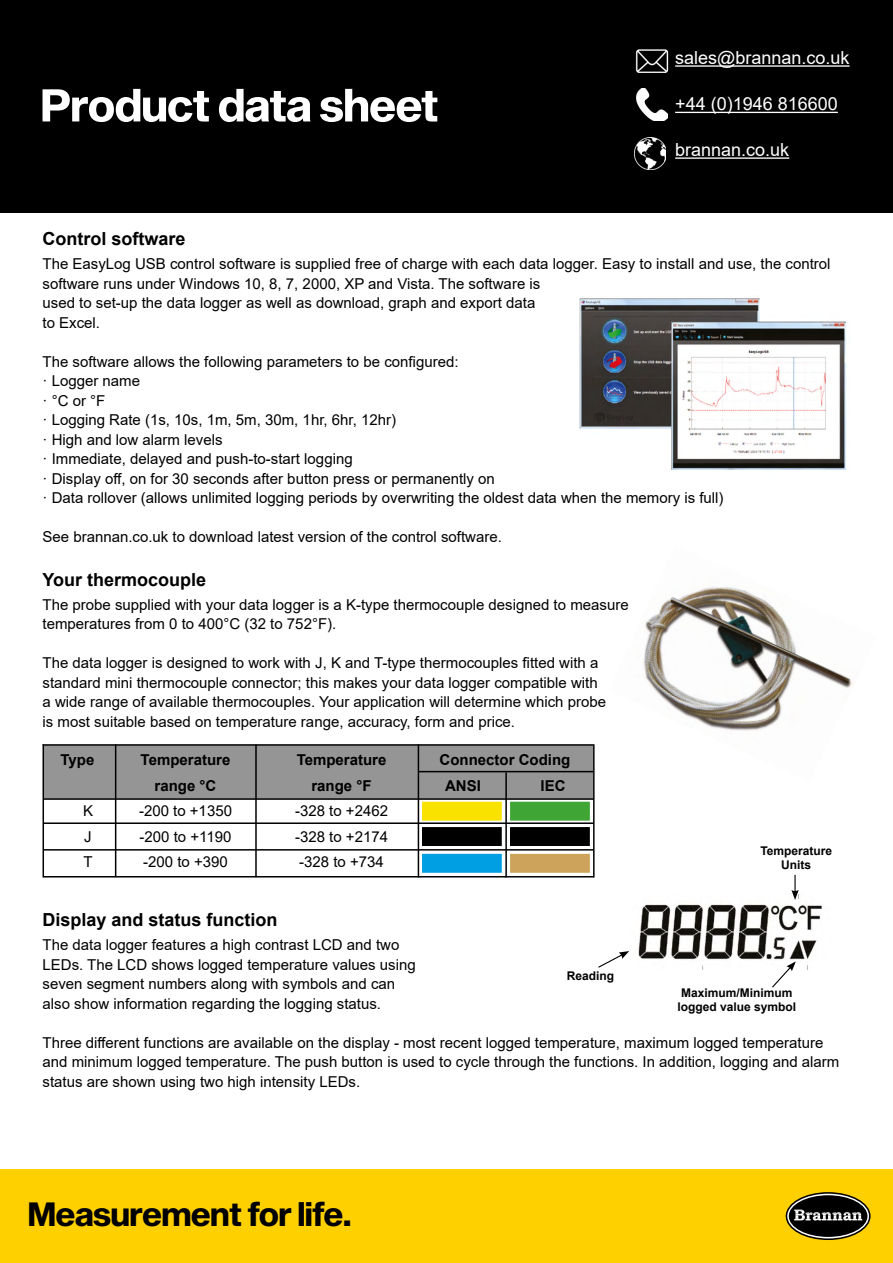
<style>
.page{position:relative;width:893px;height:1263px;background:#fff}
.page>*{position:absolute;margin:0;border:0;box-sizing:border-box;transform-origin:0 0}
.t1{font:33px "Sequel Sans Bold Disp";color:#000}
.t2{font:700 18px "Arial";color:#000}
.t3{font:18px "Arial";color:#fff}
.t4{font:15px/19.5px "Arial";color:#000}
.t5{font:700 15px "Arial";color:#000}
.t6{font:700 12px/14.4px "Arial";color:#000;text-align:center}
</style>
<div class="page">
<div style="left:0;top:0;width:893px;height:213px;background:#000"></div>
<div style="left:0;top:1169px;width:893px;height:94px;background:#ffd000"></div>
<svg style="left:786px;top:1193px;width:84px;height:46px"></svg>
<div style="left:786px;top:1192px;width:85px;height:48px;border:2px solid #000;border-radius:50%"></div>
<div style="left:789px;top:1195px;width:78px;height:42px;background:#000;border-radius:50%"></div>
<svg style="left:794px;top:1209px;width:68px;height:11px"></svg>
<img style="left:635px;top:50px;width:34px;height:22px">
<hr style="left:675px;top:65px;width:175px;height:2px;background:#fff">
<img style="left:637px;top:89px;width:30px;height:32px">
<hr style="left:675px;top:112px;width:163px;height:1px;background:#fff">
<img style="left:635px;top:137px;width:31px;height:32px">
<hr style="left:675px;top:157px;width:114px;height:2px;background:#fff">
<svg style="left:43px;top:89px;width:394px;height:33px"></svg>
<img style="left:643px;top:587px;width:211px;height:144px">
<img style="left:579px;top:298px;width:267px;height:172px">
<div style="left:44px;top:745px;width:549px;height:54px;background:#959595"></div>
<hr style="left:43px;top:744px;width:550px;height:2px;background:#000">
<hr style="left:43px;top:798px;width:551px;height:2px;background:#000">
<hr style="left:418px;top:771px;width:176px;height:1px;background:#000">
<hr style="left:44px;top:822px;width:550px;height:2px;background:#000">
<hr style="left:44px;top:849px;width:550px;height:1px;background:#000">
<hr style="left:44px;top:876px;width:550px;height:1px;background:#000">
<hr style="left:43px;top:744px;width:1px;height:133px;background:#000">
<hr style="left:255px;top:744px;width:2px;height:133px;background:#000">
<hr style="left:115px;top:744px;width:1px;height:133px;background:#000">
<hr style="left:593px;top:744px;width:2px;height:133px;background:#000">
<hr style="left:418px;top:744px;width:1px;height:133px;background:#000">
<hr style="left:505px;top:772px;width:2px;height:105px;background:#000">
<div style="left:422px;top:802px;width:80px;height:19px;background:#fae200;border:2px solid #fae200"></div>
<div style="left:423px;top:828px;width:78px;height:17px;background:#000"></div>
<div style="left:422px;top:827px;width:80px;height:19px;border:2px solid #000"></div>
<div style="left:422px;top:854px;width:80px;height:19px;background:#009fe3;border:2px solid #009fe3"></div>
<div style="left:510px;top:802px;width:80px;height:19px;background:#3fa535;border:2px solid #3fa535"></div>
<div style="left:511px;top:828px;width:78px;height:17px;background:#000"></div>
<div style="left:510px;top:827px;width:80px;height:19px;border:2px solid #000"></div>
<div style="left:510px;top:854px;width:80px;height:19px;background:#cda25b;border:2px solid #cda25b"></div>
<img style="left:638px;top:904px;width:184px;height:65px">
<svg style="left:771px;top:961px;width:25px;height:27px"></svg>
<svg style="left:598px;top:951px;width:31px;height:17px"></svg>
<svg style="left:791px;top:875px;width:8px;height:25px"></svg>
<p class="t3" style="left:675px;top:45px;width:176px">sales@brannan.co.uk</p>
<p class="t3" style="left:675px;top:92px;width:164px">+44 (0)1946 816600</p>
<p class="t3" style="left:675px;top:137px;width:116px">brannan.co.uk</p>
<p class="t2" style="left:43px;top:226px;width:145px">Control software</p>
<p class="t4" style="left:43px;top:254px;width:789px">The EasyLog USB control software is supplied free of charge with each data logger. Easy to install and use, the control software runs under Windows 10, 8, 7, 2000, XP and Vista. The software is<br>used to set-up the data logger as well as download, graph and export data<br>to Excel.</p>
<p class="t4" style="left:43px;top:352px;width:683px">The software allows the following parameters to be configured:<br>· Logger name<br>· °C or °F<br>· Logging Rate (1s, 10s, 1m, 5m, 30m, 1hr, 6hr, 12hr)<br>· High and low alarm levels<br>· Immediate, delayed and push-to-start logging<br>· Display off, on for 30 seconds after button press or permanently on<br>· Data rollover (allows unlimited logging periods by overwriting the oldest data when the memory is full)</p>
<p class="t4" style="left:43px;top:527px;width:461px">See brannan.co.uk to download latest version of the control software.</p>
<p class="t2" style="left:43px;top:567px;width:165px">Your thermocouple</p>
<p class="t4" style="left:43px;top:595px;width:588px">The probe supplied with your data logger is a K-type thermocouple designed to measure temperatures from 0 to 400°C (32 to 752°F).</p>
<p class="t4" style="left:43px;top:653px;width:565px">The data logger is designed to work with J, K and T-type thermocouples fitted with a standard mini thermocouple connector; this makes your data logger compatible with a wide range of available thermocouples. Your application will determine which probe is most suitable based on temperature range, accuracy, form and price.</p>
<p class="t5" style="left:61px;top:749px;width:35px">Type</p>
<p class="t5" style="left:141px;top:749px;width:91px">Temperature</p>
<p class="t5" style="left:297px;top:749px;width:91px">Temperature</p>
<p class="t5" style="left:440px;top:749px;width:132px">Connector Coding</p>
<p class="t5" style="left:155px;top:775px;width:63px">range °C</p>
<p class="t5" style="left:311px;top:775px;width:62px">range °F</p>
<p class="t5" style="left:445px;top:775px;width:37px">ANSI</p>
<p class="t5" style="left:541px;top:775px;width:27px">IEC</p>
<p class="t4" style="left:83px;top:801px;width:12px">K</p>
<p class="t4" style="left:139px;top:801px;width:94px">-200 to +1350</p>
<p class="t4" style="left:295px;top:801px;width:94px">-328 to +2462</p>
<p class="t4" style="left:84px;top:826px;width:9px">J</p>
<p class="t4" style="left:140px;top:826px;width:93px">-200 to +1190</p>
<p class="t4" style="left:295px;top:826px;width:94px">-328 to +2174</p>
<p class="t4" style="left:84px;top:852px;width:11px">T</p>
<p class="t4" style="left:143px;top:852px;width:86px">-200 to +390</p>
<p class="t4" style="left:299px;top:852px;width:86px">-328 to +734</p>
<p class="t6" style="left:760px;top:844px;width:73px">Temperature<br>Units</p>
<p class="t2" style="left:43px;top:907px;width:237px">Display and status function</p>
<p class="t4" style="left:43px;top:935px;width:375px">The data logger features a high contrast LCD and two LEDs. The LCD shows logged temperature values using seven segment numbers along with symbols and can also show information regarding the logging status.</p>
<p class="t4" style="left:43px;top:1033px;width:798px">Three different functions are available on the display - most recent logged temperature, maximum logged temperature and minimum logged temperature. The push button is used to cycle through the functions. In addition, logging and alarm status are shown using two high intensity LEDs.</p>
<p class="t6" style="left:567px;top:969px;width:49px">Reading</p>
<p class="t6" style="left:677px;top:985px;width:120px">Maximum/Minimum logged value symbol</p>
<h1 class="t1" style="left:28px;top:1191px;width:325px">Measurement for life.</h1>
</div>
